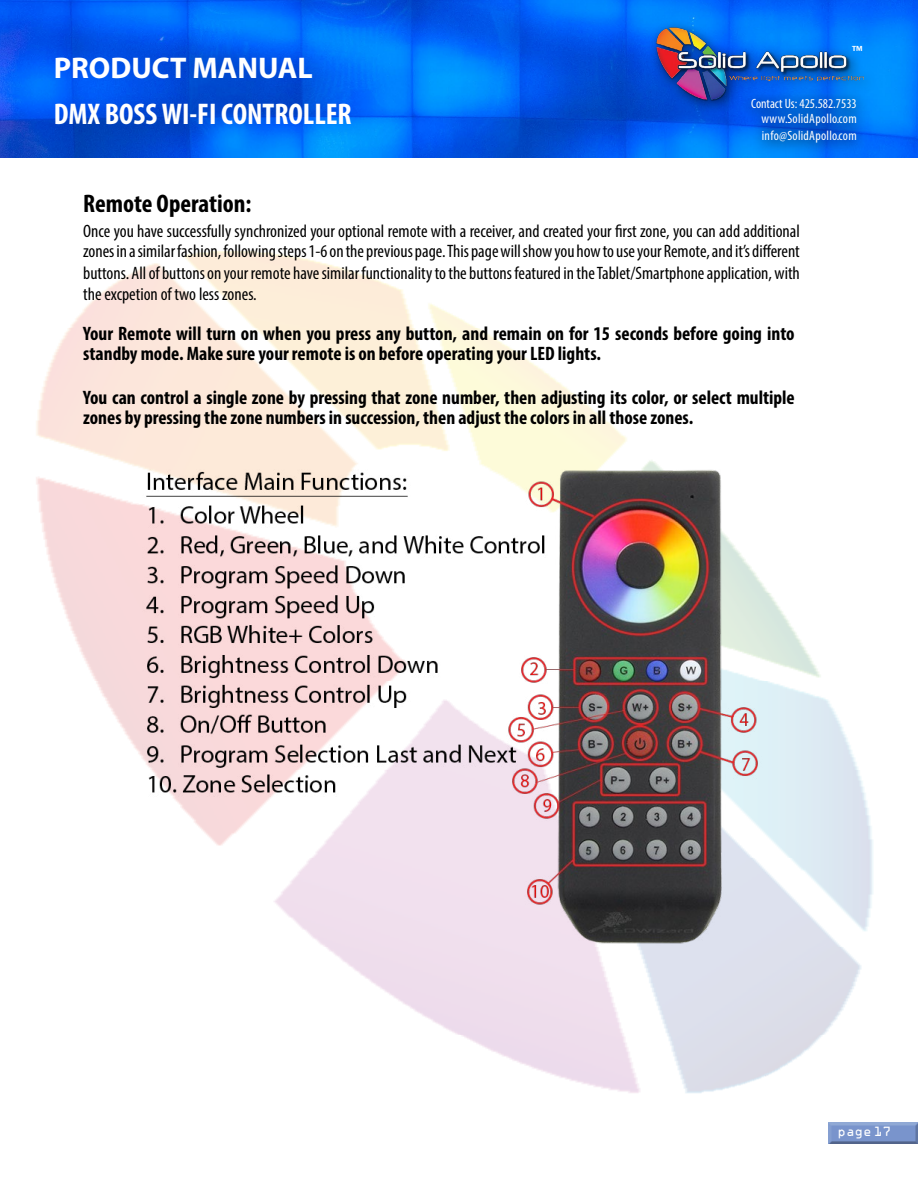
<style>
.page{position:relative;width:918px;height:1188px;background:#fff}
.page>*{position:absolute;margin:0;border:0;box-sizing:border-box;transform-origin:0 0}
.t1{font:700 condensed 30px "Myriad Pro";color:#fff}
.t2{font:700 30px "Myriad Pro";color:#fff}
.t3{font:700 condensed 25.5px "Myriad Pro";color:#000}
.t4{font:700 condensed 19.5px/20.4px "Myriad Pro";color:#000}
.t5{font:condensed 18px/21.1px "Myriad Pro";color:#000;text-align:justify}
.t6{font:condensed 13.5px/15.6px "Myriad Pro";letter-spacing:.02em;color:#fff;text-align:right}
.t7{font:500 13.5px "Franklin Gothic";color:#fff}
.t8{font:12px "OCRA Std";color:#fff}
</style>
<div class="page">
<svg style="left:0;top:0;width:918px;height:154px;background:#0061eb"></svg>
<svg style="left:750px;top:114px;width:118px;height:6px"></svg>
<svg style="left:749px;top:120px;width:120px;height:35px;background:#0067e1"></svg>
<div style="left:825px;top:1121px;width:93px;height:25px;background:#000;opacity:.5"></div>
<div style="left:648px;top:20px;width:229px;height:94px;background:#000;opacity:.58"></div>
<img style="left:655px;top:27px;width:209px;height:74px">
<img style="left:36px;top:251px;width:837px;height:842px">
<img style="left:114px;top:459px;width:662px;height:510px">
<p class="t7" style="left:852px;top:42px;width:12px">™</p>
<h1 class="t2" style="left:54px;top:48px;width:260px">PRODUCT MANUAL</h1>
<h1 class="t1" style="left:54px;top:95px;width:299px">DMX BOSS WI-FI CONTROLLER</h1>
<p class="t6" style="left:751px;top:95px;width:107px">Contact Us: 425.582.7533 www.SolidApollo.com</p>
<p class="t6" style="left:762px;top:128px;width:96px">info@SolidApollo.com</p>
<h2 class="t3" style="left:83px;top:187px;width:170px">Remote Operation:</h2>
<p class="t5" style="left:83px;top:220px;width:718px">Once you have successfully synchronized your optional remote with a receiver, and created your first zone, you can add additional zones in a similar fashion, following steps 1-6 on the previous page. This page will show you how to use your Remote, and it’s different buttons. All of buttons on your remote have similar functionality to the buttons featured in the Tablet/Smartphone application, with the excpetion of two less zones.</p>
<p class="t4" style="left:83px;top:322px;width:713px">Your Remote will turn on when you press any button, and remain on for 15 seconds before going into standby mode. Make sure your remote is on before operating your LED lights.</p>
<p class="t4" style="left:83px;top:386px;width:713px">You can control a single zone by pressing that zone number, then adjusting its color, or select multiple zones by pressing the zone numbers in succession, then adjust the colors in all those zones.</p>
<p class="t8" style="left:837px;top:1126px;width:55px">page 17</p>
</div>
